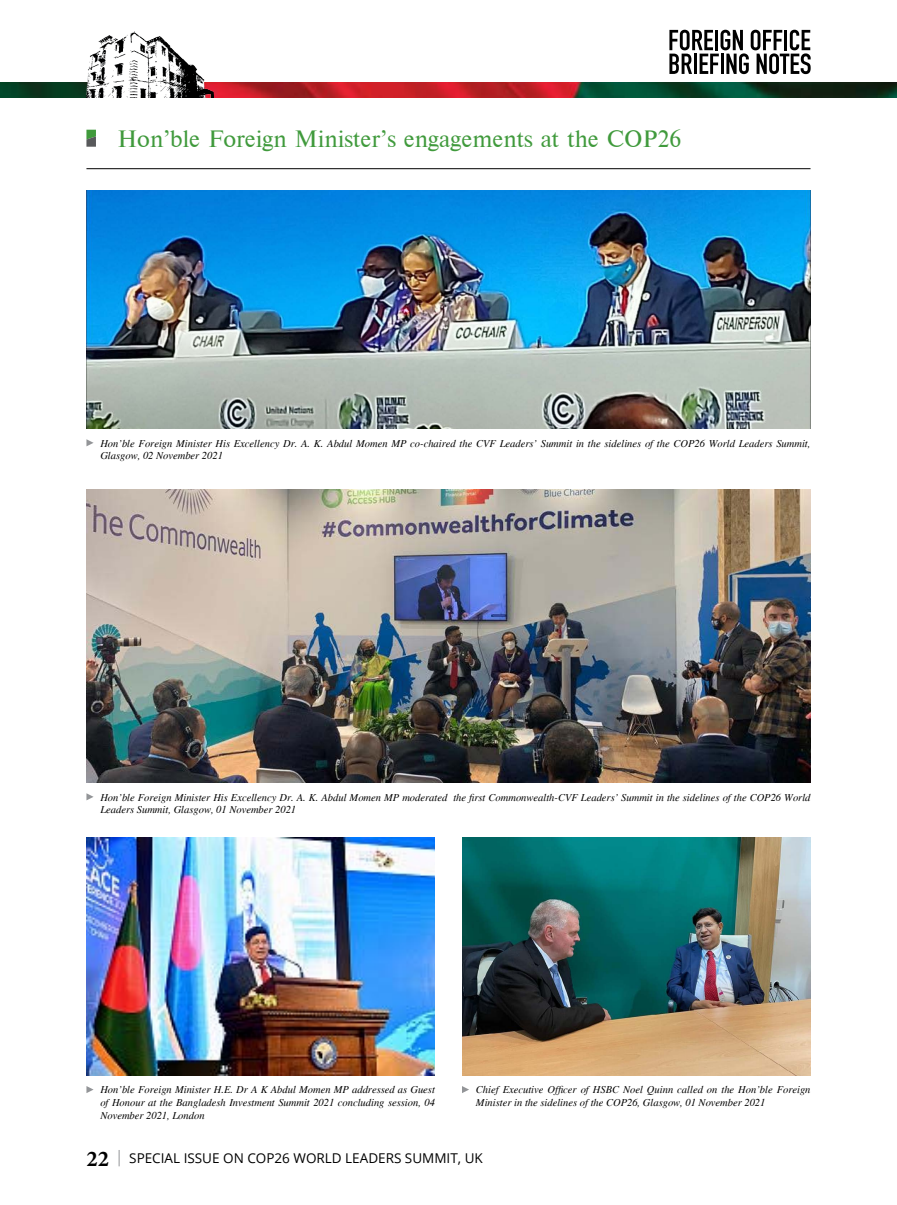
<style>
.page{position:relative;width:897px;height:1205px;background:#fff}
.page>*{position:absolute;margin:0;border:0;box-sizing:border-box;transform-origin:0 0}
.t1{font:22.5px "Times";color:#409a3c}
.t2{font:13.5px "Open Sans";color:#000}
.t3{font:italic 10.5px/12.6px "Times";color:#000}
.s1{font-family:"Minion Pro";font-weight:700;font-size:22.5px}
</style>
<div class="page">
<svg style="left:119px;top:1150px;width:1px;height:16px"></svg>
<img style="left:0;top:83px;width:896px;height:15px">
<img style="left:86px;top:32px;width:127px;height:66px">
<svg style="left:669px;top:30px;width:141px;height:44px"></svg>
<svg style="left:896px;top:83px;width:1px;height:15px"></svg>
<hr style="left:86px;top:168px;width:724px;height:1px;background:#000">
<svg style="left:86px;top:439px;width:8px;height:7px"></svg>
<img style="left:86px;top:191px;width:724px;height:237px">
<svg style="left:86px;top:1086px;width:8px;height:6px"></svg>
<svg style="left:462px;top:1086px;width:7px;height:6px"></svg>
<img style="left:86px;top:837px;width:349px;height:238px">
<img style="left:462px;top:837px;width:348px;height:238px">
<svg style="left:86px;top:793px;width:8px;height:7px"></svg>
<img style="left:86px;top:489px;width:724px;height:293px">
<svg style="left:86px;top:130px;width:10px;height:17px"></svg>
<h1 class="t1" style="left:118px;top:125px;width:565px">Hon’ble Foreign Minister’s engagements at the COP26</h1>
<p class="t3" style="left:100px;top:437px;width:711px">Hon’ble Foreign Minister His Excellency Dr. A. K. Abdul Momen MP co-chaired the CVF Leaders’ Summit in the sidelines of the COP26 World Leaders Summit,<br>Glasgow, 02 November 2021</p>
<p class="t3" style="left:100px;top:790px;width:711px">Hon’ble Foreign Minister His Excellency Dr. A. K. Abdul Momen MP moderated the first Commonwealth-CVF Leaders’ Summit in the sidelines of the COP26 World<br>Leaders Summit, Glasgow, 01 November 2021</p>
<p class="t3" style="left:100px;top:1083px;width:336px;text-align:justify">Hon’ble Foreign Minister H.E. Dr A K Abdul Momen MP addressed as Guest of Honour at the Bangladesh Investment Summit 2021 concluding session, 04<br>November 2021, London</p>
<p class="t3" style="left:476px;top:1083px;width:336px">Chief Executive Officer of HSBC Noel Quinn called on the Hon’ble Foreign<br>Minister in the sidelines of the COP26, Glasgow, 01 November 2021</p>
<p class="t2" style="left:86px;top:1148px;width:398px"><span class="s1">22</span> SPECIAL ISSUE ON COP26 WORLD LEADERS SUMMIT, UK</p>
</div>
